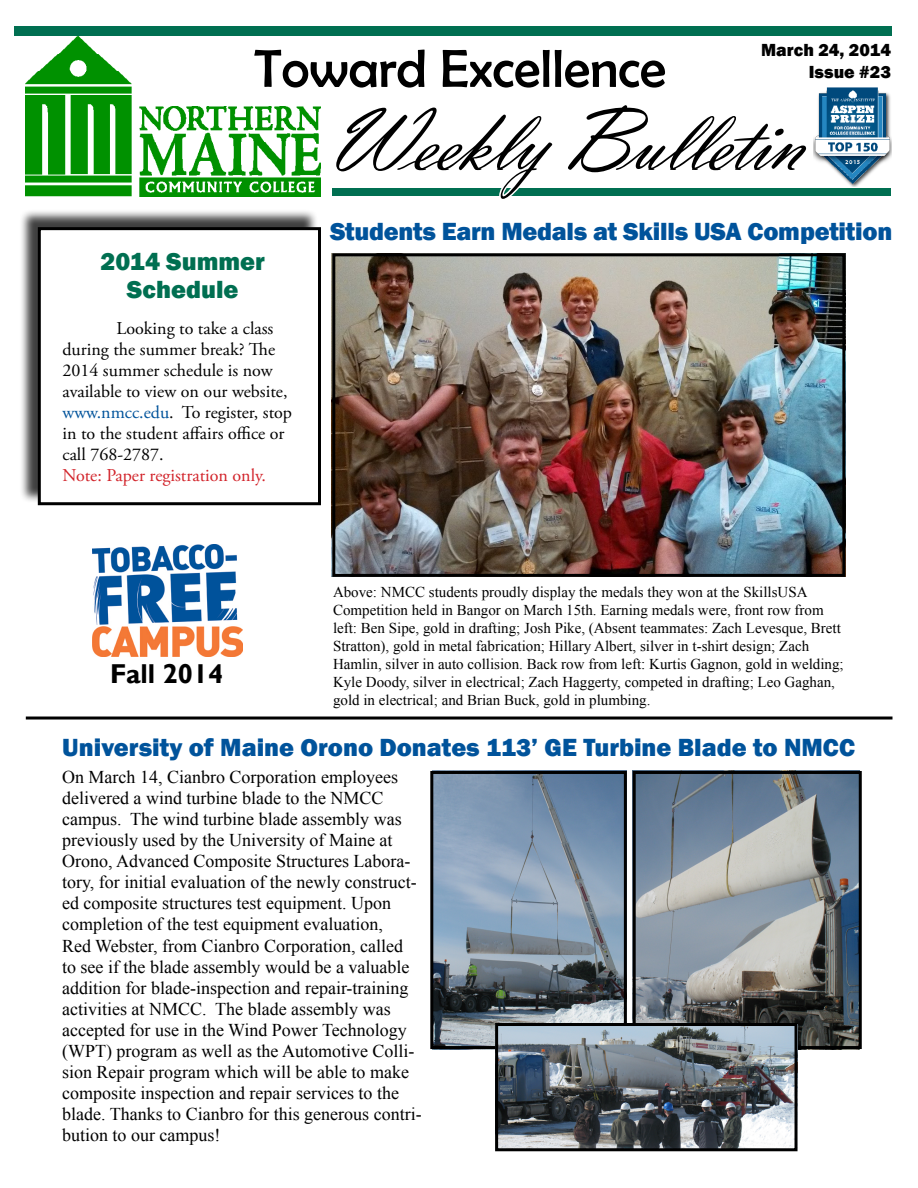
<style>
.page{position:relative;width:918px;height:1188px;background:#fff}
.page>*{position:absolute;margin:0;border:0;box-sizing:border-box;transform-origin:0 0}
.t1{font:93px "Vladimir Script";letter-spacing:-.05em;color:#000}
.t2{font:54px "Berlin Sans FB";color:#000}
.t3{font:700 27.3px "Gill Sans";color:#000}
.t4{font:800 25.5px "Franklin Gothic";color:#00539b}
.t5{font:800 25.5px/28.5px "Franklin Gothic";color:#006f51;text-align:center}
.t6{font:18px/21px "Times New Roman";color:#000}
.t7{font:18px/21px "Adobe Garamond Pro";color:#000}
.t8{font:18px "Adobe Garamond Pro";color:#d2232a}
.t9{font:800 18px/21.6px "Franklin Gothic";color:#000;text-align:right}
.t10{font:15px/18px "Times New Roman";color:#000}
.s1{color:#00539b}
</style>
<div class="page">
<div style="left:14px;top:26px;width:878px;height:10px;background:#006f51"></div>
<div style="left:332px;top:188px;width:559px;height:8px;background:#006f51"></div>
<img style="left:26px;top:37px;width:294px;height:159px">
<img style="left:813px;top:87px;width:78px;height:100px">
<div style="left:19px;top:209px;width:299px;height:294px;background:#000;opacity:.75"></div>
<div style="left:39px;top:229px;width:281px;height:275px;background:#fff"></div>
<div style="left:38px;top:227px;width:283px;height:278px;border:3px solid #000"></div>
<hr style="left:26px;top:717px;width:867px;height:3px;background:#000">
<img style="left:336px;top:257px;width:505px;height:316px">
<img style="left:92px;top:545px;width:150px;height:111px">
<div style="left:332px;top:253px;width:513px;height:324px;border:3px solid #000"></div>
<img style="left:434px;top:775px;width:189px;height:270px">
<div style="left:430px;top:771px;width:197px;height:278px;border:3px solid #000"></div>
<img style="left:637px;top:775px;width:221px;height:270px">
<div style="left:633px;top:771px;width:229px;height:278px;border:3px solid #000"></div>
<img style="left:499px;top:1027px;width:295px;height:120px">
<div style="left:495px;top:1023px;width:303px;height:128px;border:3px solid #000"></div>
<h2 class="t2" style="left:254px;top:39px;width:414px">Toward Excellence</h2>
<p class="t9" style="left:761px;top:39px;width:131px">March 24, 2014<br>Issue #23</p>
<h1 class="t1" style="left:326px;top:86px;width:480px">Weekly Bulletin</h1>
<h3 class="t5" style="left:100px;top:247px;width:166px">2014 Summer<br>Schedule</h3>
<p class="t7" style="left:62px;top:318px;width:231px;text-indent:54px">Looking to take a class during the summer break? The<br>2014 summer schedule is now available to view on our website, <span class="s1">www.nmcc.edu</span>. To register, stop in to the student affairs office or call 768-2787.</p>
<p class="t8" style="left:62px;top:465px;width:205px">Note: Paper registration only.</p>
<h3 class="t4" style="left:330px;top:215px;width:564px">Students Earn Medals at Skills USA Competition</h3>
<h3 class="t3" style="left:110px;top:657px;width:115px">Fall 2014</h3>
<p class="t10" style="left:333px;top:583px;width:512px">Above: NMCC students proudly display the medals they won at the SkillsUSA Competition held in Bangor on March 15th. Earning medals were, front row from left: Ben Sipe, gold in drafting; Josh Pike, (Absent teammates: Zach Levesque, Brett Stratton), gold in metal fabrication; Hillary Albert, silver in t-shirt design; Zach Hamlin, silver in auto collision. Back row from left: Kurtis Gagnon, gold in welding; Kyle Doody, silver in electrical; Zach Haggerty, competed in drafting; Leo Gaghan, gold in electrical; and Brian Buck, gold in plumbing.</p>
<h3 class="t4" style="left:62px;top:731px;width:794px">University of Maine Orono Donates 113’ GE Turbine Blade to NMCC</h3>
<p class="t6" style="left:62px;top:767px;width:361px">On March 14, Cianbro Corporation employees delivered a wind turbine blade to the NMCC campus. The wind turbine blade assembly was previously used by the University of Maine at Orono, Advanced Composite Structures Labora&shy;tory, for initial evaluation of the newly construct&shy;ed composite structures test equipment. Upon completion of the test equipment evaluation,<br>Red Webster, from Cianbro Corporation, called<br>to see if the blade assembly would be a valuable addition for blade-inspection and repair-training activities at NMCC. The blade assembly was accepted for use in the Wind Power Technology (WPT) program as well as the Automotive Colli&shy;sion Repair program which will be able to make composite inspection and repair services to the blade. Thanks to Cianbro for this generous contri&shy;bution to our campus!</p>
</div>
